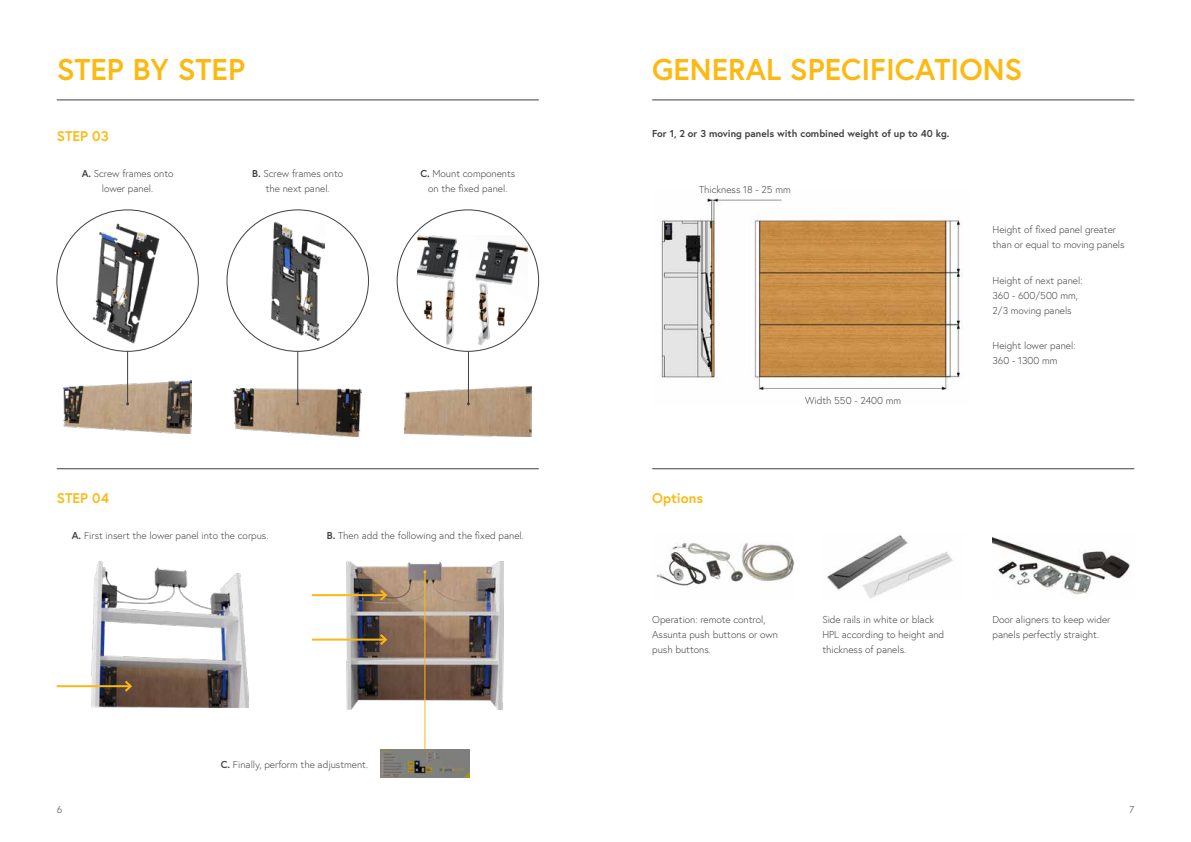
<style>
.page{position:relative;width:1191px;height:842px;background:#fff}
.page>*{position:absolute;margin:0;border:0;box-sizing:border-box;transform-origin:0 0}
.t1{font:700 30px "Europa";color:#fdb913}
.t2{font:700 14px "Europa";color:#fdb913}
.t3{font:300 10px/15px "Europa";color:#414042}
.t4{font:700 10px "Europa";color:#414042}
.s1{font-weight:700}
</style>
<div class="page">
<img style="left:64px;top:381px;width:127px;height:53px">
<img style="left:234px;top:388px;width:127px;height:48px">
<img style="left:404px;top:387px;width:127px;height:49px">
<hr style="left:127px;top:328px;width:1px;height:77px;background:#414042">
<hr style="left:297px;top:328px;width:1px;height:77px;background:#414042">
<hr style="left:468px;top:328px;width:1px;height:77px;background:#414042">
<div style="left:227px;top:210px;width:141px;height:141px;background:#fff;border-radius:50%"></div>
<div style="left:397px;top:210px;width:141px;height:141px;background:#fff;border-radius:50%"></div>
<img style="left:659px;top:198px;width:304px;height:193px">
<hr style="left:652px;top:100px;width:482px;height:1px;background:#414042">
<img style="left:86px;top:220px;width:78px;height:129px">
<img style="left:271px;top:222px;width:53px;height:118px">
<img style="left:417px;top:235px;width:110px;height:110px">
<img style="left:92px;top:561px;width:157px;height:146px">
<img style="left:347px;top:561px;width:157px;height:148px">
<img style="left:656px;top:542px;width:138px;height:44px">
<img style="left:827px;top:535px;width:126px;height:64px">
<img style="left:992px;top:536px;width:138px;height:59px">
<hr style="left:57px;top:100px;width:482px;height:1px;background:#414042">
<hr style="left:57px;top:468px;width:482px;height:1px;background:#414042">
<hr style="left:652px;top:468px;width:482px;height:1px;background:#414042">
<hr style="left:57px;top:685px;width:74px;height:2px;background:#fdb913">
<svg style="left:123px;top:679px;width:11px;height:15px"></svg>
<hr style="left:312px;top:639px;width:74px;height:2px;background:#fdb913">
<svg style="left:378px;top:632px;width:11px;height:15px"></svg>
<hr style="left:312px;top:594px;width:74px;height:2px;background:#fdb913">
<svg style="left:378px;top:588px;width:11px;height:15px"></svg>
<hr style="left:425px;top:570px;width:1px;height:188px;background:#fdb913">
<img style="left:380px;top:749px;width:89px;height:29px">
<h1 class="t1" style="left:57px;top:49px;width:190px">STEP BY STEP</h1>
<h2 class="t2" style="left:57px;top:126px;width:53px">STEP 03</h2>
<p class="t3" style="left:82px;top:166px;width:93px;text-align:center"><span class="s1">A.</span> Screw frames onto lower panel.</p>
<p class="t3" style="left:252px;top:166px;width:92px;text-align:center"><span class="s1">B.</span> Screw frames onto the next panel.</p>
<p class="t3" style="left:420px;top:166px;width:96px;text-align:center"><span class="s1">C.</span> Mount components on the fixed panel.</p>
<h2 class="t2" style="left:57px;top:488px;width:54px">STEP 04</h2>
<p class="t3" style="left:72px;top:528px;width:198px"><span class="s1">A.</span> First insert the lower panel into the corpus.</p>
<p class="t3" style="left:327px;top:528px;width:199px"><span class="s1">B.</span> Then add the following and the fixed panel.</p>
<p class="t3" style="left:221px;top:756px;width:149px"><span class="s1">C.</span> Finally, perform the adjustment.</p>
<h1 class="t1" style="left:652px;top:49px;width:371px">GENERAL SPECIFICATIONS</h1>
<p class="t4" style="left:652px;top:127px;width:299px">For 1, 2 or 3 moving panels with combined weight of up to 40 kg.</p>
<p class="t3" style="left:699px;top:182px;width:93px">Thickness 18 - 25 mm</p>
<h2 class="t2" style="left:652px;top:488px;width:52px">Options</h2>
<p class="t3" style="left:805px;top:393px;width:97px">Width 550 - 2400 mm</p>
<p class="t3" style="left:992px;top:222px;width:134px">Height of fixed panel greater than or equal to moving panels</p>
<p class="t3" style="left:992px;top:273px;width:92px">Height of next panel:<br>360 - 600/500 mm,<br>2/3 moving panels</p>
<p class="t3" style="left:992px;top:338px;width:85px">Height lower panel:<br>360 - 1300 mm</p>
<p class="t3" style="left:652px;top:611px;width:127px">Operation: remote control,<br>Assunta push buttons or own push buttons.</p>
<p class="t3" style="left:822px;top:611px;width:123px">Side rails in white or black<br>HPL according to height and thickness of panels.</p>
<p class="t3" style="left:992px;top:611px;width:120px">Door aligners to keep wider panels perfectly straight.</p>
<p class="t3" style="left:57px;top:802px;width:7px">6</p>
<p class="t3" style="left:1129px;top:802px;width:7px">7</p>
</div>
